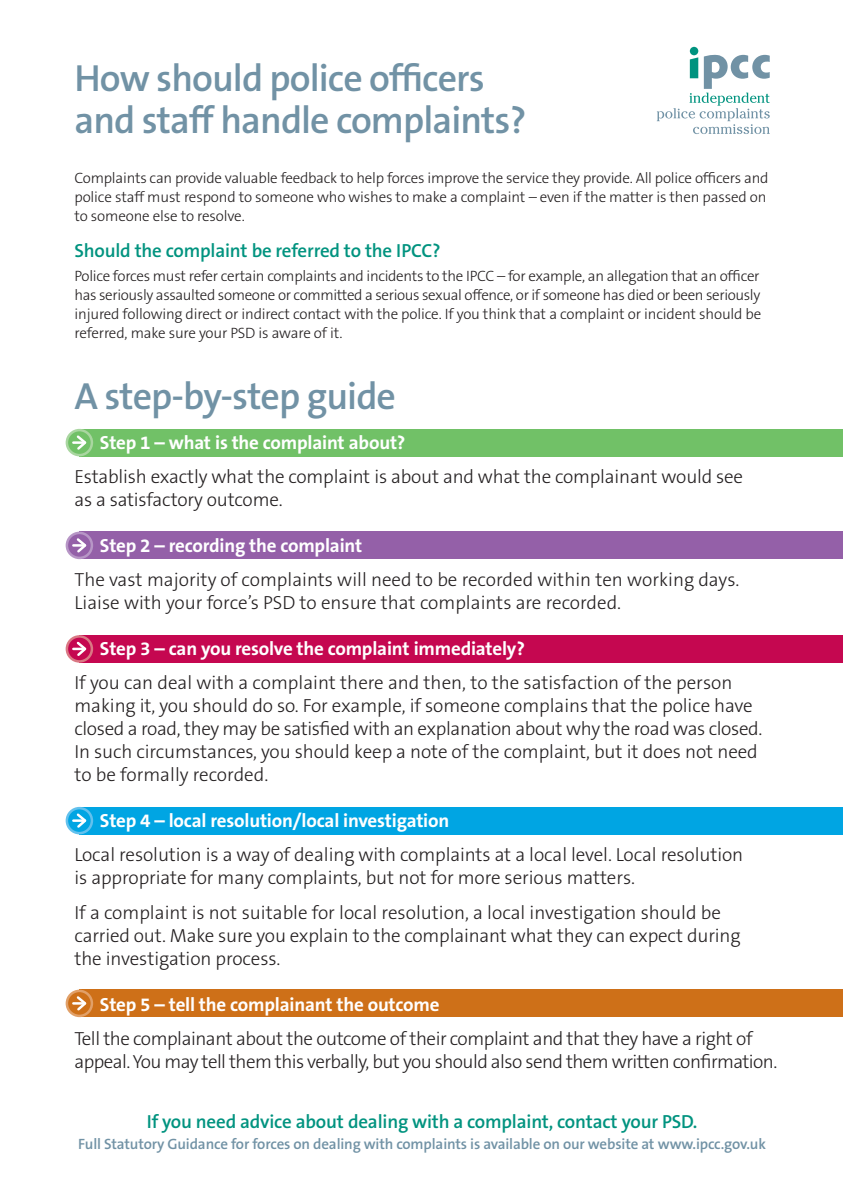
<style>
.page{position:relative;width:843px;height:1191px;background:#fff}
.page>*{position:absolute;margin:0;border:0;box-sizing:border-box;transform-origin:0 0}
.t1{font:600 38px/42px "The Sans B6";letter-spacing:-.025em;color:#7192a5}
.t2{font:300 19px/23px "The Sans B3";letter-spacing:-.005em;color:#231f20}
.t3{font:700 19px "The Sans B7";letter-spacing:-.01em;color:#fff}
.t4{font:300 19px/23px "The Sans B3";letter-spacing:-.03em;color:#231f20}
.t5{font:600 19px "The Sans B6";letter-spacing:-.01em;color:#00937f}
.t6{font:300 15px/19px "The Sans B3";letter-spacing:-.01em;color:#231f20}
.t7{font:600 15px "The Sans B6";letter-spacing:-.01em;color:#7192a5}
</style>
<div class="page">
<div style="left:79px;top:429px;width:763px;height:27px;background:#71c167"></div>
<svg style="left:67px;top:430px;width:25px;height:25px"></svg>
<div style="left:66px;top:429px;width:27px;height:27px;border:2px solid #a9d6a0;border-radius:50%"></div>
<svg style="left:73px;top:433px;width:16px;height:19px"></svg>
<div style="left:79px;top:531px;width:763px;height:28px;background:#9460a8"></div>
<svg style="left:67px;top:533px;width:25px;height:25px"></svg>
<div style="left:66px;top:531px;width:27px;height:28px;border:2px solid #b796c6;border-radius:50%"></div>
<svg style="left:73px;top:536px;width:16px;height:19px"></svg>
<div style="left:79px;top:635px;width:763px;height:27px;background:#c50750"></div>
<svg style="left:67px;top:636px;width:25px;height:25px"></svg>
<div style="left:66px;top:635px;width:27px;height:27px;border:2px solid #da7884;border-radius:50%"></div>
<svg style="left:73px;top:639px;width:16px;height:19px"></svg>
<div style="left:79px;top:807px;width:763px;height:27px;background:#00a5e3"></div>
<svg style="left:67px;top:808px;width:25px;height:25px"></svg>
<div style="left:66px;top:807px;width:27px;height:27px;border:2px solid #63c1ed;border-radius:50%"></div>
<svg style="left:73px;top:811px;width:16px;height:19px"></svg>
<div style="left:79px;top:989px;width:763px;height:28px;background:#ce7018"></div>
<svg style="left:67px;top:990px;width:25px;height:25px"></svg>
<div style="left:66px;top:989px;width:27px;height:28px;border:2px solid #e1a068;border-radius:50%"></div>
<svg style="left:73px;top:994px;width:16px;height:18px"></svg>
<div style="left:689px;top:47px;width:9px;height:8px;background:#00937f;border-radius:50%"></div>
<svg style="left:657px;top:54px;width:112px;height:80px"></svg>
<h1 class="t1" style="left:74px;top:58px;width:453px">How should police officers and staff handle complaints?</h1>
<p class="t6" style="left:74px;top:168px;width:695px">Complaints can provide valuable feedback to help forces improve the service they provide. All police officers and police staff must respond to someone who wishes to make a complaint – even if the matter is then passed on to someone else to resolve.</p>
<p class="t5" style="left:74px;top:240px;width:367px">Should the complaint be referred to the IPCC?</p>
<p class="t6" style="left:74px;top:267px;width:688px;text-align:justify">Police forces must refer certain complaints and incidents to the IPCC – for example, an allegation that an officer has seriously assaulted someone or committed a serious sexual offence, or if someone has died or been seriously injured following direct or indirect contact with the police. If you think that a complaint or incident should be referred, make sure your PSD is aware of it.</p>
<h1 class="t1" style="left:74px;top:376px;width:323px">A step-by-step guide</h1>
<p class="t3" style="left:100px;top:432px;width:307px">Step 1 – what is the complaint about?</p>
<p class="t2" style="left:74px;top:466px;width:669px">Establish exactly what the complaint is about and what the complainant would see as a satisfactory outcome.</p>
<p class="t3" style="left:100px;top:535px;width:264px">Step 2 – recording the complaint</p>
<p class="t2" style="left:74px;top:569px;width:666px">The vast majority of complaints will need to be recorded within ten working days.<br>Liaise with your force’s PSD to ensure that complaints are recorded.</p>
<p class="t3" style="left:100px;top:638px;width:426px">Step 3 – can you resolve the complaint immediately?</p>
<p class="t2" style="left:74px;top:672px;width:689px">If you can deal with a complaint there and then, to the satisfaction of the person making it, you should do so. For example, if someone complains that the police have closed a road, they may be satisfied with an explanation about why the road was closed.<br>In such circumstances, you should keep a note of the complaint, but it does not need to be formally recorded.</p>
<p class="t3" style="left:100px;top:810px;width:350px">Step 4 – local resolution/local investigation</p>
<p class="t2" style="left:74px;top:844px;width:670px">Local resolution is a way of dealing with complaints at a local level. Local resolution is appropriate for many complaints, but not for more serious matters.</p>
<p class="t2" style="left:74px;top:901px;width:667px">If a complaint is not suitable for local resolution, a local investigation should be carried out. Make sure you explain to the complainant what they can expect during the investigation process.</p>
<p class="t3" style="left:100px;top:993px;width:341px">Step 5 – tell the complainant the outcome</p>
<p class="t4" style="left:74px;top:1027px;width:704px">Tell the complainant about the outcome of their complaint and that they have a right of appeal. You may tell them this verbally, but you should also send them written confirmation.</p>
<p class="t5" style="left:147px;top:1111px;width:551px">If you need advice about dealing with a complaint, contact your PSD.</p>
<p class="t7" style="left:78px;top:1135px;width:689px">Full Statutory Guidance for forces on dealing with complaints is available on our website at www.ipcc.gov.uk</p>
</div>
